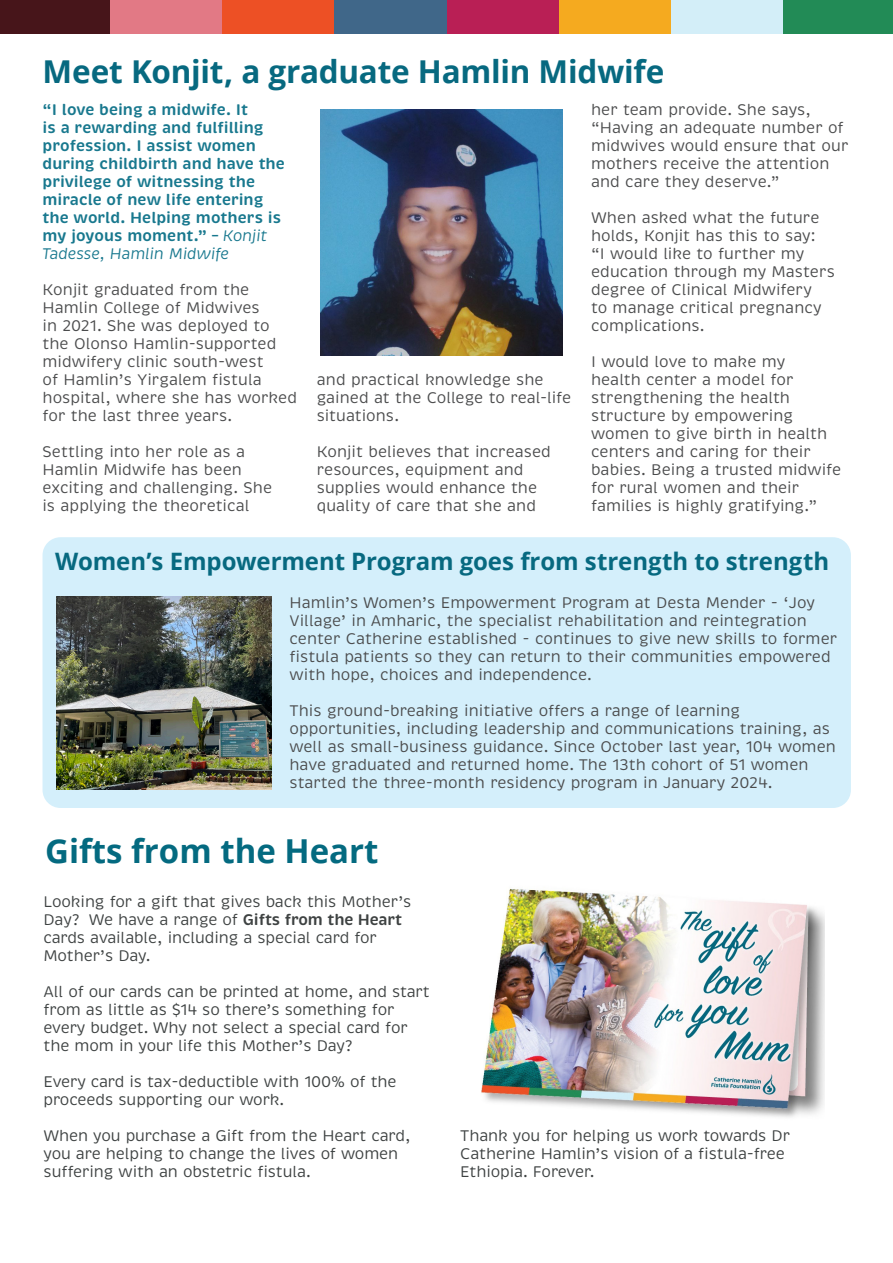
<style>
.page{position:relative;width:893px;height:1263px;background:#fff}
.page>*{position:absolute;margin:0;border:0;box-sizing:border-box;transform-origin:0 0}
.t1{font:700 33px "Open Sans";color:#046a80}
.t2{font:700 31.5px "Open Sans";letter-spacing:-.01em;color:#076980}
.t3{font:700 24px "Open Sans";letter-spacing:-.005em;color:#076980}
.t4{font:15.75px/18px "Brevia";color:#4b4c4d}
.t5{font:15.75px/18px "Brevia";letter-spacing:-.01em;color:#3e4242}
.t6{font:600 15.75px/18px "Brevia";letter-spacing:-.005em;color:#18788e}
.s1{font-weight:400;font-style:italic}
.s2{font-weight:600}
</style>
<div class="page">
<div style="left:0;top:0;width:110px;height:34px;background:#47151a"></div>
<div style="left:110px;top:0;width:112px;height:34px;background:#e27985"></div>
<div style="left:222px;top:0;width:113px;height:34px;background:#ed5025"></div>
<div style="left:335px;top:0;width:112px;height:34px;background:#406789"></div>
<div style="left:447px;top:0;width:112px;height:34px;background:#b91f55"></div>
<div style="left:559px;top:0;width:113px;height:34px;background:#f5aa1f"></div>
<div style="left:672px;top:0;width:112px;height:34px;background:#d3eef8"></div>
<div style="left:784px;top:0;width:109px;height:34px;background:#228b56"></div>
<img style="left:320px;top:109px;width:243px;height:247px">
<div style="left:43px;top:537px;width:808px;height:271px;background:#d4effb;border-radius:18px"></div>
<img style="left:56px;top:596px;width:215px;height:194px">
<img style="left:481px;top:888px;width:343px;height:229px">
<p class="t2" style="left:43px;top:50px;width:623px">Meet Konjit, a graduate Hamlin Midwife</p>
<p class="t6" style="left:43px;top:100px;width:244px">“I love being a midwife. It<br>is a rewarding and fulfilling profession. I assist women during childbirth and have the privilege of witnessing the miracle of new life entering the world. Helping mothers is my joyous moment.” – <span class="s1">Konjit<br>Tadesse, Hamlin Midwife</span></p>
<p class="t4" style="left:43px;top:280px;width:256px">Konjit graduated from the<br>Hamlin College of Midwives<br>in 2021. She was deployed to the Olonso Hamlin-supported midwifery clinic south-west<br>of Hamlin’s Yirgalem fistula hospital, where she has worked for the last three years.</p>
<p class="t4" style="left:43px;top:442px;width:231px">Settling into her role as a<br>Hamlin Midwife has been exciting and challenging. She is applying the theoretical</p>
<p class="t4" style="left:317px;top:370px;width:256px">and practical knowledge she gained at the College to real-life situations.</p>
<p class="t4" style="left:317px;top:442px;width:236px">Konjit believes that increased resources, equipment and supplies would enhance the quality of care that she and</p>
<p class="t4" style="left:591px;top:100px;width:259px">her team provide. She says, “Having an adequate number of midwives would ensure that our mothers receive the attention and care they deserve.”</p>
<p class="t4" style="left:591px;top:208px;width:245px">When asked what the future holds, Konjit has this to say:<br>“I would like to further my education through my Masters degree of Clinical Midwifery<br>to manage critical pregnancy complications.</p>
<p class="t4" style="left:591px;top:352px;width:252px">I would love to make my<br>health center a model for strengthening the health structure by empowering women to give birth in health centers and caring for their babies. Being a trusted midwife for rural women and their families is highly gratifying.”</p>
<p class="t3" style="left:55px;top:545px;width:775px">Women’s Empowerment Program goes from strength to strength</p>
<p class="t4" style="left:289px;top:594px;width:549px">Hamlin’s Women’s Empowerment Program at Desta Mender - ‘Joy Village’ in Amharic, the specialist rehabilitation and reintegration center Catherine established - continues to give new skills to former fistula patients so they can return to their communities empowered with hope, choices and independence.</p>
<p class="t4" style="left:289px;top:702px;width:548px">This ground-breaking initiative offers a range of learning opportunities, including leadership and communications training, as well as small-business guidance. Since October last year, 104 women have graduated and returned home. The 13th cohort of 51 women started the three-month residency program in January 2024.</p>
<p class="t1" style="left:45px;top:827px;width:335px">Gifts from the Heart</p>
<p class="t5" style="left:44px;top:892px;width:370px">Looking for a gift that gives back this Mother’s Day? We have a range of <span class="s2">Gifts from the Heart </span>cards available, including a special card for Mother’s Day.</p>
<p class="t5" style="left:44px;top:982px;width:388px">All of our cards can be printed at home, and start from as little as $14 so there’s something for every budget. Why not select a special card for the mom in your life this Mother’s Day?</p>
<p class="t5" style="left:44px;top:1072px;width:355px">Every card is tax-deductible with 100% of the proceeds supporting our work.</p>
<p class="t5" style="left:44px;top:1126px;width:368px">When you purchase a Gift from the Heart card, you are helping to change the lives of women suffering with an obstetric fistula.</p>
<p class="t5" style="left:460px;top:1126px;width:331px">Thank you for helping us work towards Dr<br>Catherine Hamlin’s vision of a fistula-free<br>Ethiopia. Forever.</p>
</div>
